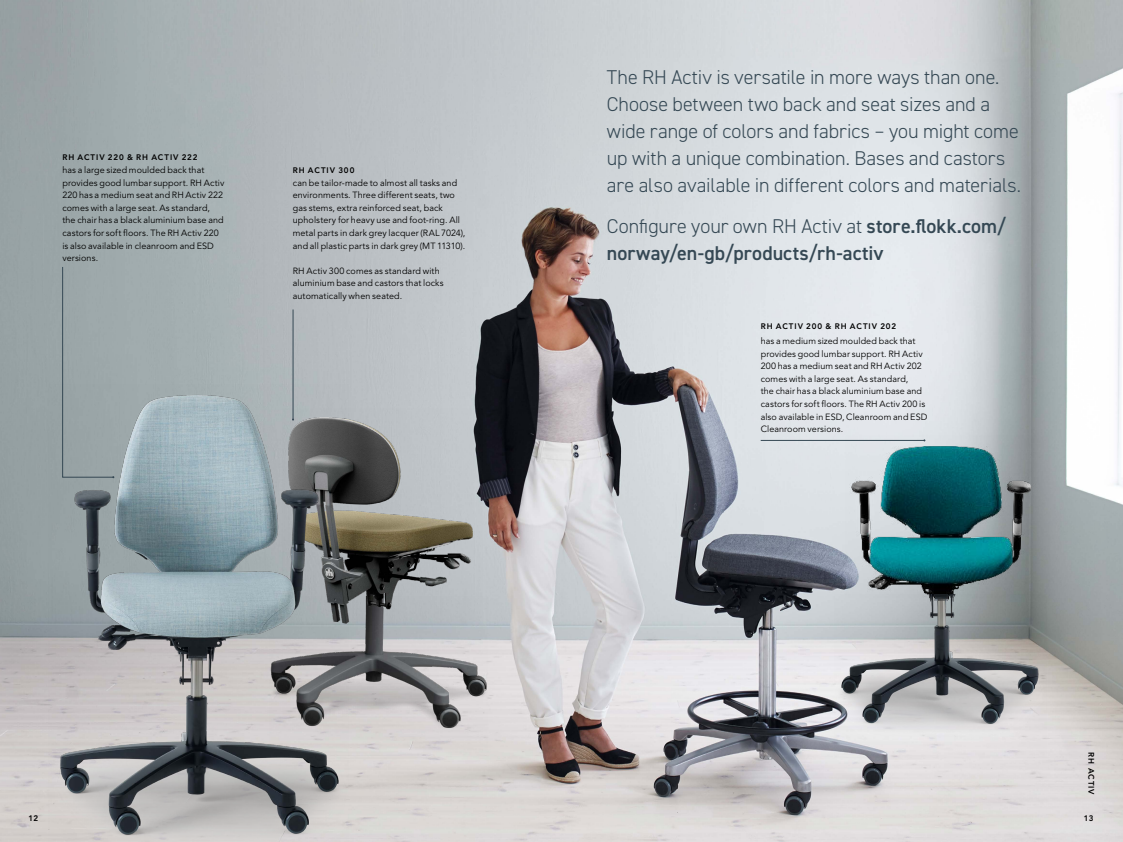
<style>
.page{position:relative;width:1123px;height:842px;background:#fff}
.page>*{position:absolute;margin:0;border:0;box-sizing:border-box;transform-origin:0 0}
.t1{font:300 20px/27px "DIN2014";color:#354854}
.t2{font:600 20px/27px "DIN2014";letter-spacing:.005em;color:#354854}
.t3{font:9px/12.6px "Avenir LT Std";letter-spacing:.01em;color:#000}
.t4{font:800 8px "Avenir LT Std";letter-spacing:.115em;color:#000}
.s1{font-weight:300}
</style>
<div class="page">
<img style="left:0;top:0;width:1123px;height:842px">
<div style="left:62px;top:266px;width:52px;height:118px;background:#9ca7a9"></div>
<hr style="left:293px;top:309px;width:1px;height:111px;background:#354854">
<img style="left:348px;top:597px;width:139px;height:152px">
<img style="left:348px;top:408px;width:135px;height:217px">
<img style="left:49px;top:384px;width:299px;height:458px">
<hr style="left:760px;top:440px;width:164px;height:1px;background:#354854">
<img style="left:845px;top:436px;width:204px;height:161px">
<img style="left:834px;top:594px;width:212px;height:164px">
<p class="t4" style="left:62px;top:153px;width:137px">RH ACTIV 220 &amp; RH ACTIV 222</p>
<p class="t3" style="left:62px;top:164px;width:164px">has a large sized moulded back that provides good lumbar support. RH Activ 220 has a medium seat and RH Activ 222 comes with a large seat. As standard, the chair has a black aluminium base and castors for soft floors. The RH Activ 220 is also available in cleanroom and ESD versions.</p>
<p class="t4" style="left:293px;top:165px;width:63px">RH ACTIV 300</p>
<p class="t3" style="left:293px;top:176px;width:174px">can be tailor-made to almost all tasks and environments. Three different seats, two gas stems, extra reinforced seat, back upholstery for heavy use and foot-ring. All metal parts in dark grey lacquer (RAL 7024), and all plastic parts in dark grey (MT 11310).</p>
<p class="t3" style="left:293px;top:265px;width:152px">RH Activ 300 comes as standard with aluminium base and castors that locks automatically when seated.</p>
<p class="t1" style="left:607px;top:63px;width:415px">The RH Activ is versatile in more ways than one.<br>Choose between two back and seat sizes and a wide range of colors and fabrics – you might come up with a unique combination. Bases and castors are also available in different colors and materials.</p>
<h1 class="t2" style="left:607px;top:212px;width:401px"><span class="s1">Configure your own RH Activ at</span> store.flokk.com/ norway/en-gb/products/rh-activ</h1>
<p class="t4" style="left:760px;top:321px;width:137px">RH ACTIV 200 &amp; RH ACTIV 202</p>
<p class="t3" style="left:760px;top:335px;width:168px">has a medium sized moulded back that provides good lumbar support. RH Activ 200 has a medium seat and RH Activ 202 comes with a large seat. As standard,<br>the chair has a black aluminium base and castors for soft floors. The RH Activ 200 is also available in ESD, Cleanroom and ESD Cleanroom versions.</p>
<p class="t4" style="left:1096px;top:752px;width:44px;rotate:90deg">RH ACTIV</p>
<p class="t4" style="left:28px;top:813px;width:11px">12</p>
<p class="t4" style="left:1083px;top:813px;width:11px">13</p>
</div>
